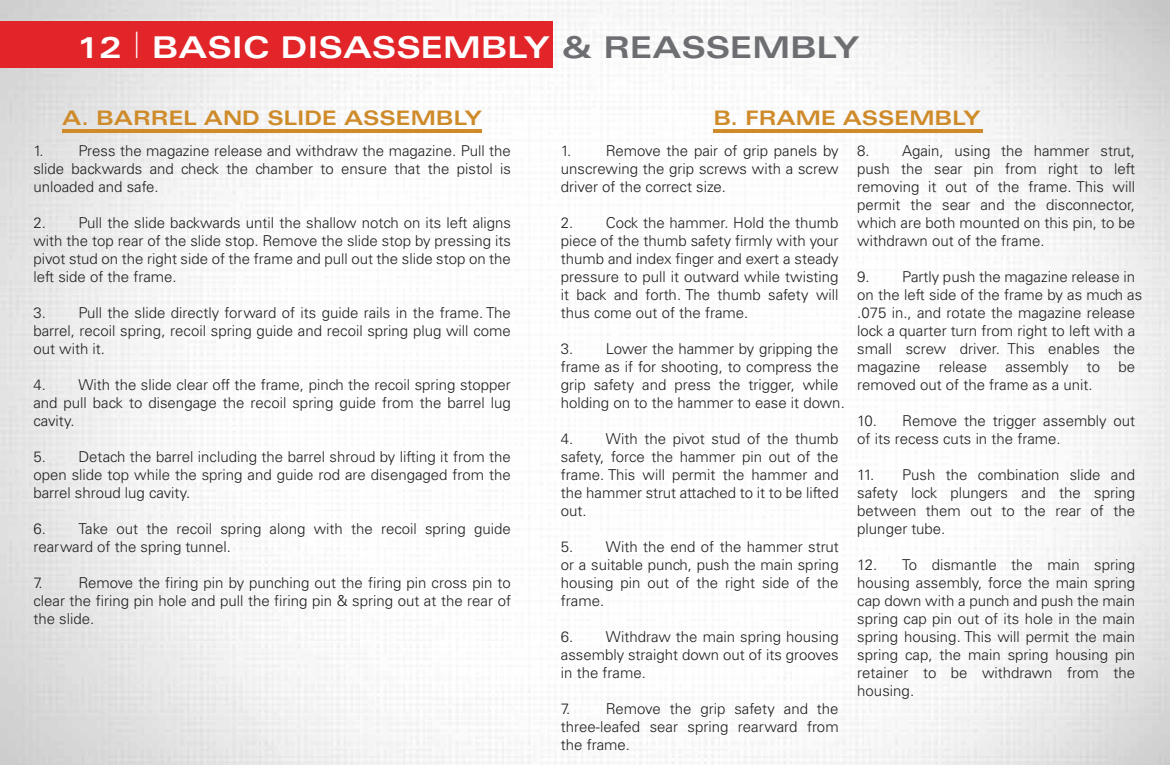
<style>
.page{position:relative;width:1170px;height:765px;background:#fff}
.page>*{position:absolute;margin:0;border:0;box-sizing:border-box;transform-origin:0 0}
.t1{font:700 expanded 30px "Univers";color:#fff}
.t2{font:700 expanded 20px "Univers";color:#cf8b2a}
.t3{font:300 15px/18px "Univers";color:#221f1f;text-align:justify}
.s1{font-weight:100;font-stretch:ultra-condensed;font-size:36.25px}
.s2{color:#6d6e71}
</style>
<div class="page">
<div style="left:0;top:21px;width:553px;height:47px;background:#e12529"></div>
<hr style="left:62px;top:129px;width:420px;height:4px;background:#cf8b2a">
<hr style="left:713px;top:129px;width:270px;height:4px;background:#cf8b2a">
<h1 class="t1" style="left:77px;top:31px;width:784px">12 <span class="s1">|</span> BASIC DISASSEMBLY <span class="s2">&amp; REASSEMBLY</span></h1>
<h2 class="t2" style="left:62px;top:107px;width:422px">A. BARREL AND SLIDE ASSEMBLY</h2>
<h2 class="t2" style="left:713px;top:107px;width:269px">B. FRAME ASSEMBLY</h2>
<p class="t3" style="left:561px;top:142px;width:279px">1. Remove the pair of grip panels by unscrewing the grip screws with a screw driver of the correct size.</p>
<p class="t3" style="left:561px;top:214px;width:279px">2. Cock the hammer. Hold the thumb piece of the thumb safety firmly with your thumb and index finger and exert a steady pressure to pull it outward while twisting it back and forth. The thumb safety will thus come out of the frame.</p>
<p class="t3" style="left:561px;top:340px;width:285px;text-align:left">3. Lower the hammer by gripping the frame as if for shooting, to compress the grip safety and press the trigger, while holding on to the hammer to ease it down.</p>
<p class="t3" style="left:561px;top:430px;width:279px">4. With the pivot stud of the thumb safety, force the hammer pin out of the frame. This will permit the hammer and the hammer strut attached to it to be lifted out.</p>
<p class="t3" style="left:561px;top:538px;width:279px">5. With the end of the hammer strut or a suitable punch, push the main spring housing pin out of the right side of the frame.</p>
<p class="t3" style="left:561px;top:628px;width:279px">6. Withdraw the main spring housing assembly straight down out of its grooves in the frame.</p>
<p class="t3" style="left:561px;top:700px;width:279px">7. Remove the grip safety and the three-leafed sear spring rearward from the frame.</p>
<p class="t3" style="left:33px;top:142px;width:479px">1. Press the magazine release and withdraw the magazine. Pull the slide backwards and check the chamber to ensure that the pistol is unloaded and safe.</p>
<p class="t3" style="left:33px;top:214px;width:479px">2. Pull the slide backwards until the shallow notch on its left aligns with the top rear of the slide stop. Remove the slide stop by pressing its pivot stud on the right side of the frame and pull out the slide stop on the left side of the frame.</p>
<p class="t3" style="left:33px;top:304px;width:479px">3. Pull the slide directly forward of its guide rails in the frame. The barrel, recoil spring, recoil spring guide and recoil spring plug will come out with it.</p>
<p class="t3" style="left:33px;top:376px;width:479px">4. With the slide clear off the frame, pinch the recoil spring stopper and pull back to disengage the recoil spring guide from the barrel lug cavity.</p>
<p class="t3" style="left:33px;top:448px;width:479px">5. Detach the barrel including the barrel shroud by lifting it from the open slide top while the spring and guide rod are disengaged from the barrel shroud lug cavity.</p>
<p class="t3" style="left:33px;top:520px;width:479px">6. Take out the recoil spring along with the recoil spring guide rearward of the spring tunnel.</p>
<p class="t3" style="left:33px;top:574px;width:479px">7. Remove the firing pin by punching out the firing pin cross pin to clear the firing pin hole and pull the firing pin &amp; spring out at the rear of the slide.</p>
<p class="t3" style="left:857px;top:142px;width:279px">8. Again, using the hammer strut, push the sear pin from right to left removing it out of the frame. This will permit the sear and the disconnector, which are both mounted on this pin, to be withdrawn out of the frame.</p>
<p class="t3" style="left:857px;top:268px;width:286px;text-align:left">9. Partly push the magazine release in on the left side of the frame by as much as .075 in., and rotate the magazine release lock a quarter turn from right to left with a small screw driver. This enables the magazine release assembly to be removed out of the frame as a unit.</p>
<p class="t3" style="left:857px;top:412px;width:279px">10. Remove the trigger assembly out of its recess cuts in the frame.</p>
<p class="t3" style="left:857px;top:466px;width:279px">11. Push the combination slide and safety lock plungers and the spring between them out to the rear of the plunger tube.</p>
<p class="t3" style="left:857px;top:556px;width:279px">12. To dismantle the main spring housing assembly, force the main spring cap down with a punch and push the main spring cap pin out of its hole in the main spring housing. This will permit the main spring cap, the main spring housing pin retainer to be withdrawn from the housing.</p>
</div>
